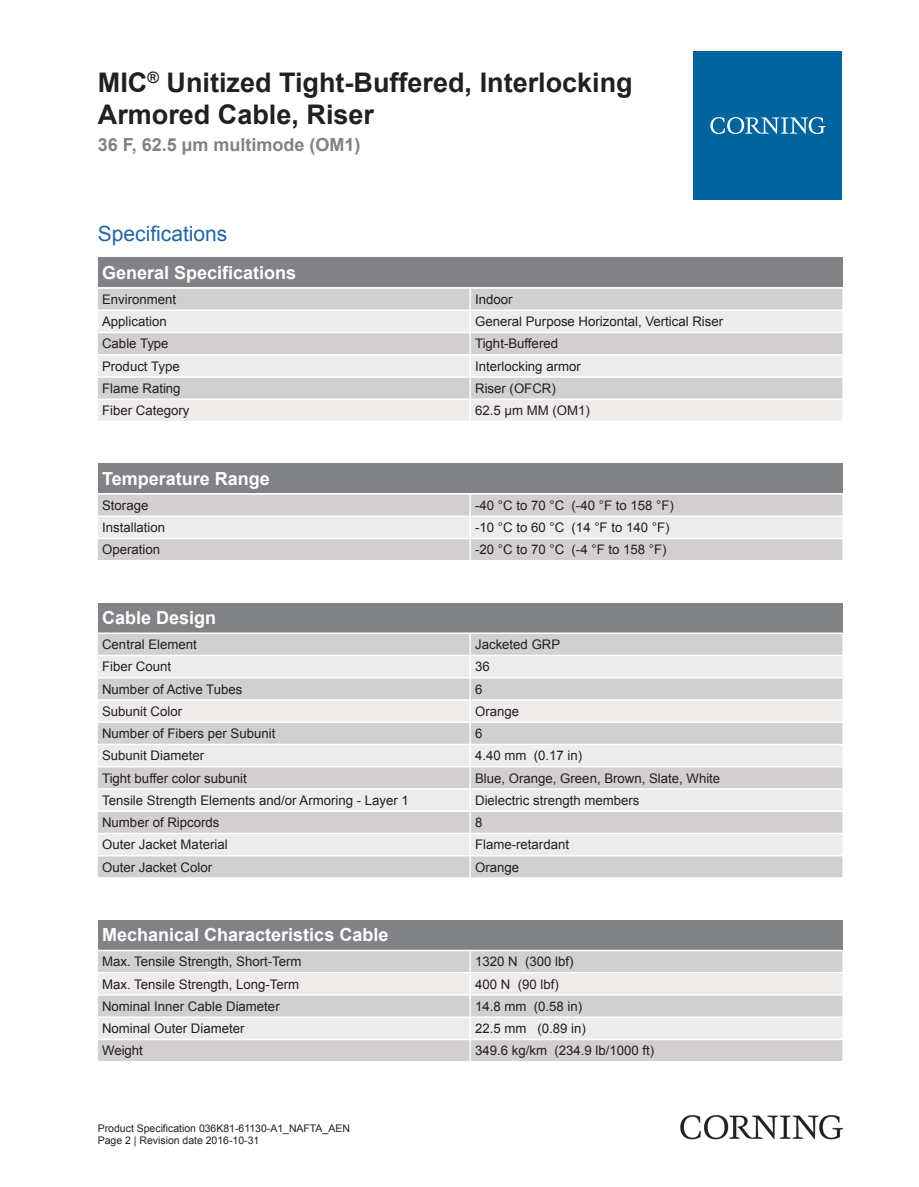
<style>
.page{position:relative;width:919px;height:1187px;background:#fff}
.page>*{position:absolute;margin:0;border:0;box-sizing:border-box;transform-origin:0 0}
.t1{font:700 27px/32.4px "Arial";color:#231f20}
.t2{font:21px "Arial";color:#2166a2}
.t3{font:700 18px "Arial";color:#fff}
.t4{font:700 18px "Arial";color:#808285}
.t5{font:13.2px "Arial";color:#231f20}
.t6{font:10.5px/12.6px "Arial";color:#231f20}
</style>
<div class="page">
<div style="left:98px;top:257px;width:744px;height:30px;background:#808285"></div>
<div style="left:98px;top:289px;width:744px;height:20px;background:#d1cfcf"></div>
<svg style="left:98px;top:311px;width:744px;height:110px;background:#e2e0e0"></svg>
<hr style="left:469px;top:289px;width:2px;height:20px;background:#fff">
<hr style="left:469px;top:311px;width:2px;height:21px;background:#fff">
<hr style="left:469px;top:333px;width:2px;height:21px;background:#fff">
<hr style="left:469px;top:355px;width:2px;height:21px;background:#fff">
<hr style="left:469px;top:378px;width:2px;height:20px;background:#fff">
<hr style="left:469px;top:400px;width:2px;height:21px;background:#fff">
<hr style="left:98px;top:332px;width:372px;height:1px;background:#fff">
<hr style="left:470px;top:332px;width:372px;height:1px;background:#fff">
<hr style="left:98px;top:354px;width:372px;height:1px;background:#fff">
<hr style="left:470px;top:354px;width:372px;height:1px;background:#fff">
<hr style="left:98px;top:376px;width:372px;height:2px;background:#fff">
<hr style="left:470px;top:376px;width:372px;height:2px;background:#fff">
<hr style="left:98px;top:398px;width:372px;height:2px;background:#fff">
<hr style="left:470px;top:398px;width:372px;height:2px;background:#fff">
<div style="left:98px;top:463px;width:744px;height:30px;background:#808285"></div>
<div style="left:98px;top:494px;width:744px;height:66px;background:#d1cfcf"></div>
<div style="left:98px;top:517px;width:744px;height:20px;background:#edeceb"></div>
<hr style="left:469px;top:494px;width:2px;height:21px;background:#fff">
<hr style="left:469px;top:517px;width:2px;height:20px;background:#fff">
<hr style="left:469px;top:539px;width:2px;height:21px;background:#fff">
<hr style="left:98px;top:515px;width:372px;height:2px;background:#fff">
<hr style="left:470px;top:515px;width:372px;height:2px;background:#fff">
<hr style="left:98px;top:537px;width:372px;height:2px;background:#fff">
<hr style="left:470px;top:537px;width:372px;height:2px;background:#fff">
<div style="left:98px;top:602px;width:744px;height:30px;background:#808285"></div>
<div style="left:98px;top:634px;width:744px;height:243px;background:#d1cfcf"></div>
<svg style="left:98px;top:656px;width:744px;height:198px;background:#e1dfdf"></svg>
<hr style="left:469px;top:634px;width:2px;height:20px;background:#fff">
<hr style="left:469px;top:656px;width:2px;height:21px;background:#fff">
<hr style="left:469px;top:678px;width:2px;height:21px;background:#fff">
<hr style="left:469px;top:700px;width:2px;height:21px;background:#fff">
<hr style="left:469px;top:723px;width:2px;height:20px;background:#fff">
<hr style="left:469px;top:745px;width:2px;height:21px;background:#fff">
<hr style="left:469px;top:767px;width:2px;height:21px;background:#fff">
<hr style="left:469px;top:789px;width:2px;height:21px;background:#fff">
<hr style="left:469px;top:811px;width:2px;height:21px;background:#fff">
<hr style="left:469px;top:834px;width:2px;height:20px;background:#fff">
<hr style="left:469px;top:856px;width:2px;height:21px;background:#fff">
<hr style="left:98px;top:654px;width:372px;height:2px;background:#fff">
<hr style="left:470px;top:654px;width:372px;height:2px;background:#fff">
<hr style="left:98px;top:677px;width:372px;height:1px;background:#fff">
<hr style="left:470px;top:677px;width:372px;height:1px;background:#fff">
<hr style="left:98px;top:699px;width:372px;height:1px;background:#fff">
<hr style="left:470px;top:699px;width:372px;height:1px;background:#fff">
<hr style="left:98px;top:721px;width:372px;height:2px;background:#fff">
<hr style="left:470px;top:721px;width:372px;height:2px;background:#fff">
<hr style="left:98px;top:743px;width:372px;height:2px;background:#fff">
<hr style="left:470px;top:743px;width:372px;height:2px;background:#fff">
<hr style="left:98px;top:766px;width:372px;height:1px;background:#fff">
<hr style="left:470px;top:766px;width:372px;height:1px;background:#fff">
<hr style="left:98px;top:788px;width:372px;height:1px;background:#fff">
<hr style="left:470px;top:788px;width:372px;height:1px;background:#fff">
<hr style="left:98px;top:810px;width:372px;height:1px;background:#fff">
<hr style="left:470px;top:810px;width:372px;height:1px;background:#fff">
<hr style="left:98px;top:832px;width:372px;height:2px;background:#fff">
<hr style="left:470px;top:832px;width:372px;height:2px;background:#fff">
<hr style="left:98px;top:854px;width:372px;height:2px;background:#fff">
<hr style="left:470px;top:854px;width:372px;height:2px;background:#fff">
<div style="left:98px;top:919px;width:744px;height:30px;background:#808285"></div>
<div style="left:98px;top:951px;width:744px;height:109px;background:#d1cfcf"></div>
<svg style="left:98px;top:973px;width:744px;height:65px;background:#e4e3e2"></svg>
<hr style="left:469px;top:951px;width:2px;height:20px;background:#fff">
<hr style="left:469px;top:973px;width:2px;height:21px;background:#fff">
<hr style="left:469px;top:995px;width:2px;height:21px;background:#fff">
<hr style="left:469px;top:1017px;width:2px;height:21px;background:#fff">
<hr style="left:469px;top:1040px;width:2px;height:20px;background:#fff">
<hr style="left:98px;top:971px;width:372px;height:2px;background:#fff">
<hr style="left:470px;top:971px;width:372px;height:2px;background:#fff">
<hr style="left:98px;top:994px;width:372px;height:1px;background:#fff">
<hr style="left:470px;top:994px;width:372px;height:1px;background:#fff">
<hr style="left:98px;top:1016px;width:372px;height:1px;background:#fff">
<hr style="left:470px;top:1016px;width:372px;height:1px;background:#fff">
<hr style="left:98px;top:1038px;width:372px;height:2px;background:#fff">
<hr style="left:470px;top:1038px;width:372px;height:2px;background:#fff">
<div style="left:693px;top:51px;width:149px;height:149px;background:#00649e"></div>
<svg style="left:710px;top:117px;width:115px;height:17px"></svg>
<img style="left:680px;top:1115px;width:162px;height:24px">
<h1 class="t1" style="left:98px;top:66px;width:536px">MIC<sup>®</sup> Unitized Tight-Buffered, Interlocking<br>Armored Cable, Riser</h1>
<h3 class="t4" style="left:98px;top:132px;width:264px">36 F, 62.5 µm multimode (OM1)</h3>
<h2 class="t2" style="left:98px;top:219px;width:131px">Specifications</h2>
<h3 class="t3" style="left:102px;top:260px;width:196px">General Specifications</h3>
<p class="t5" style="left:102px;top:290px;width:76px">Environment</p>
<p class="t5" style="left:475px;top:290px;width:39px">Indoor</p>
<p class="t5" style="left:102px;top:312px;width:66px">Application</p>
<p class="t5" style="left:475px;top:312px;width:249px">General Purpose Horizontal, Vertical Riser</p>
<p class="t5" style="left:102px;top:334px;width:68px">Cable Type</p>
<p class="t5" style="left:475px;top:334px;width:84px">Tight-Buffered</p>
<p class="t5" style="left:102px;top:357px;width:79px">Product Type</p>
<p class="t5" style="left:475px;top:357px;width:107px">Interlocking armor</p>
<p class="t5" style="left:102px;top:379px;width:80px">Flame Rating</p>
<p class="t5" style="left:475px;top:379px;width:82px">Riser (OFCR)</p>
<p class="t5" style="left:102px;top:401px;width:89px">Fiber Category</p>
<p class="t5" style="left:475px;top:401px;width:116px">62.5 µm MM (OM1)</p>
<h3 class="t3" style="left:102px;top:465px;width:169px">Temperature Range</h3>
<p class="t5" style="left:102px;top:496px;width:48px">Storage</p>
<p class="t5" style="left:475px;top:496px;width:200px">-40 °C to 70 °C (-40 °F to 158 °F)</p>
<p class="t5" style="left:102px;top:518px;width:65px">Installation</p>
<p class="t5" style="left:475px;top:518px;width:196px">-10 °C to 60 °C (14 °F to 140 °F)</p>
<p class="t5" style="left:102px;top:540px;width:59px">Operation</p>
<p class="t5" style="left:475px;top:540px;width:193px">-20 °C to 70 °C (-4 °F to 158 °F)</p>
<h3 class="t3" style="left:102px;top:605px;width:116px">Cable Design</h3>
<p class="t5" style="left:102px;top:635px;width:96px">Central Element</p>
<p class="t5" style="left:475px;top:635px;width:87px">Jacketed GRP</p>
<p class="t5" style="left:102px;top:657px;width:70px">Fiber Count</p>
<p class="t5" style="left:475px;top:657px;width:16px">36</p>
<p class="t5" style="left:102px;top:679px;width:142px">Number of Active Tubes</p>
<p class="t5" style="left:475px;top:679px;width:9px">6</p>
<p class="t5" style="left:102px;top:702px;width:81px">Subunit Color</p>
<p class="t5" style="left:475px;top:702px;width:46px">Orange</p>
<p class="t5" style="left:102px;top:724px;width:175px">Number of Fibers per Subunit</p>
<p class="t5" style="left:475px;top:724px;width:9px">6</p>
<p class="t5" style="left:102px;top:746px;width:103px">Subunit Diameter</p>
<p class="t5" style="left:475px;top:746px;width:109px">4.40 mm (0.17 in)</p>
<p class="t5" style="left:102px;top:768px;width:146px">Tight buffer color subunit</p>
<p class="t5" style="left:475px;top:768px;width:247px">Blue, Orange, Green, Brown, Slate, White</p>
<p class="t5" style="left:102px;top:791px;width:308px">Tensile Strength Elements and/or Armoring - Layer 1</p>
<p class="t5" style="left:475px;top:791px;width:166px">Dielectric strength members</p>
<p class="t5" style="left:102px;top:813px;width:119px">Number of Ripcords</p>
<p class="t5" style="left:475px;top:813px;width:9px">8</p>
<p class="t5" style="left:102px;top:835px;width:127px">Outer Jacket Material</p>
<p class="t5" style="left:475px;top:835px;width:95px">Flame-retardant</p>
<p class="t5" style="left:102px;top:857px;width:112px">Outer Jacket Color</p>
<p class="t5" style="left:475px;top:857px;width:46px">Orange</p>
<h3 class="t3" style="left:102px;top:922px;width:288px">Mechanical Characteristics Cable</h3>
<p class="t5" style="left:102px;top:952px;width:201px">Max. Tensile Strength, Short-Term</p>
<p class="t5" style="left:475px;top:952px;width:100px">1320 N (300 lbf)</p>
<p class="t5" style="left:102px;top:974px;width:199px">Max. Tensile Strength, Long-Term</p>
<p class="t5" style="left:475px;top:974px;width:85px">400 N (90 lbf)</p>
<p class="t5" style="left:102px;top:996px;width:179px">Nominal Inner Cable Diameter</p>
<p class="t5" style="left:475px;top:996px;width:109px">14.8 mm (0.58 in)</p>
<p class="t5" style="left:102px;top:1019px;width:144px">Nominal Outer Diameter</p>
<p class="t5" style="left:475px;top:1019px;width:112px">22.5 mm (0.89 in)</p>
<p class="t5" style="left:102px;top:1041px;width:42px">Weight</p>
<p class="t5" style="left:475px;top:1041px;width:181px">349.6 kg/km (234.9 lb/1000 ft)</p>
<p class="t6" style="left:98px;top:1121px;width:253px">Product Specification 036K81-61130-A1_NAFTA_AEN<br>Page 2 | Revision date 2016-10-31</p>
</div>
